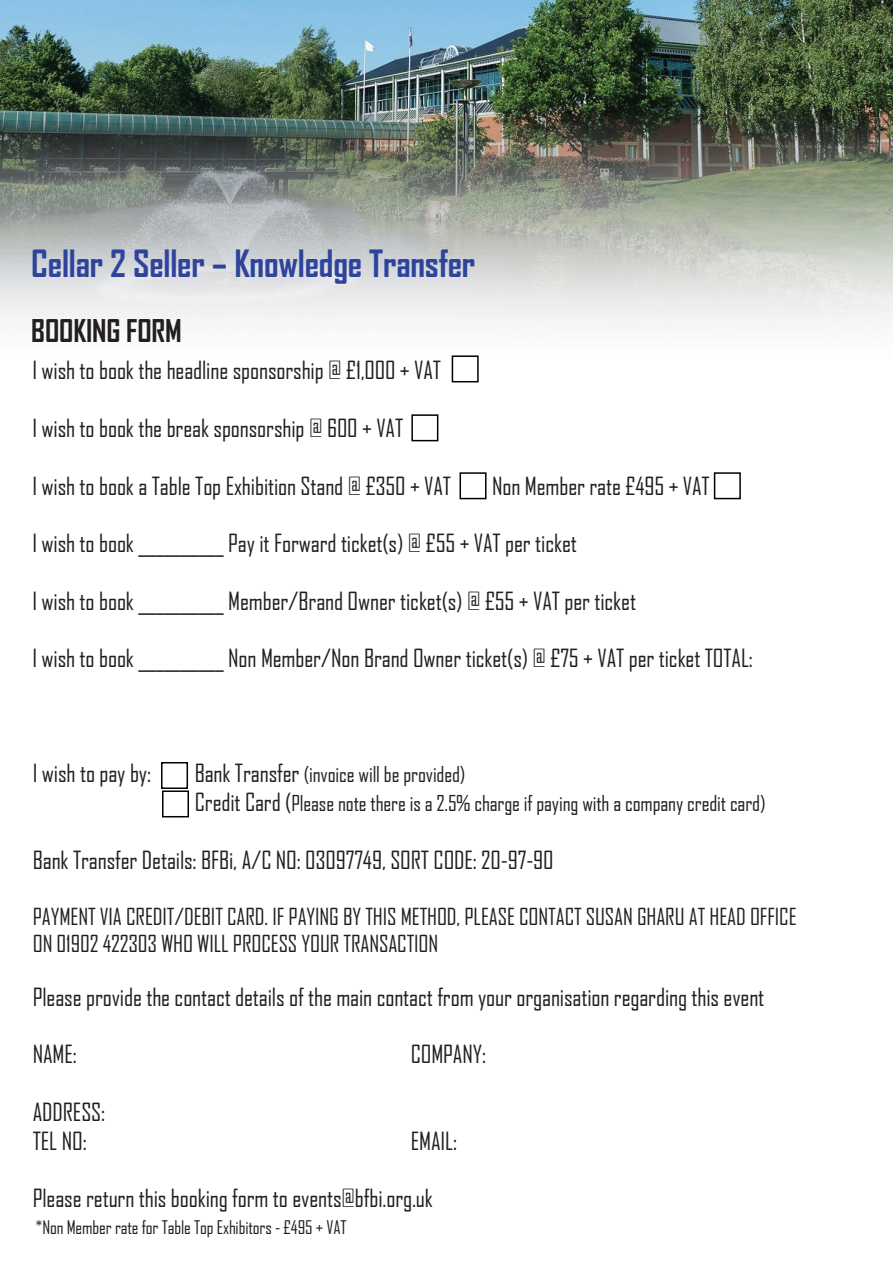
<style>
.page{position:relative;width:893px;height:1263px;background:#fff}
.page>*{position:absolute;margin:0;border:0;box-sizing:border-box;transform-origin:0 0}
.t1{font:700 36px "Agency FB";letter-spacing:-.005em;color:#2e449c}
.t2{font:700 30px "Agency FB";letter-spacing:-.005em;color:#231f20}
.t3{font:24px/28.8px "Agency FB";letter-spacing:-.005em;color:#231f20}
.t4{font:22.5px/27px "Agency FB";letter-spacing:-.005em;color:#231f20}
.t5{font:21px/28.8px "Agency FB";letter-spacing:-.005em;color:#231f20}
.t6{font:18px "Agency FB";letter-spacing:-.01em;color:#231f20}
.s1{font-size:24px}
</style>
<div class="page">
<img style="left:0;top:0;width:893px;height:101px">
<img style="left:0;top:101px;width:893px;height:282px">
<div style="left:452px;top:355px;width:27px;height:27px;background:#fff"></div>
<div style="left:452px;top:355px;width:27px;height:27px;border:2px solid #000"></div>
<div style="left:411px;top:414px;width:27px;height:27px;border:2px solid #000"></div>
<div style="left:459px;top:472px;width:27px;height:27px;border:2px solid #000"></div>
<div style="left:161px;top:762px;width:27px;height:27px;border:2px solid #000"></div>
<div style="left:162px;top:790px;width:27px;height:27px;border:2px solid #000"></div>
<div style="left:714px;top:472px;width:27px;height:27px;border:2px solid #000"></div>
<h1 class="t1" style="left:31px;top:248px;width:446px">Cellar 2 Seller – Knowledge Transfer</h1>
<p class="t2" style="left:31px;top:318px;width:152px">BOOKING FORM</p>
<p class="t3" style="left:32px;top:358px;width:410px">I wish to book the headline sponsorship @ £1,000 + VAT</p>
<p class="t3" style="left:32px;top:415px;width:372px">I wish to book the break sponsorship @ 600 + VAT</p>
<p class="t3" style="left:32px;top:473px;width:420px">I wish to book a Table Top Exhibition Stand @ £350 + VAT</p>
<p class="t3" style="left:492px;top:471px;width:219px">Non Member rate £495 + VAT</p>
<p class="t3" style="left:32px;top:531px;width:546px">I wish to book __________ Pay it Forward ticket(s) @ £55 + VAT per ticket</p>
<p class="t3" style="left:32px;top:588px;width:605px">I wish to book __________ Member/Brand Owner ticket(s) @ £55 + VAT per ticket</p>
<p class="t3" style="left:32px;top:646px;width:722px">I wish to book __________ Non Member/Non Brand Owner ticket(s) @ £75 + VAT per ticket TOTAL:</p>
<p class="t3" style="left:33px;top:761px;width:120px">I wish to pay by:</p>
<p class="t5" style="left:195px;top:762px;width:572px"><span class="s1">Bank Transfer</span> (invoice will be provided)<br><span class="s1">Credit Card (</span>Please note there is a 2.5% charge if paying with a company credit card)</p>
<p class="t3" style="left:33px;top:847px;width:522px">Bank Transfer Details: BFBi, A/C NO: 03097749, SORT CODE: 20-97-90</p>
<p class="t4" style="left:33px;top:904px;width:765px">PAYMENT VIA CREDIT/DEBIT CARD. IF PAYING BY THIS METHOD, PLEASE CONTACT SUSAN GHARU AT HEAD OFFICE<br>ON 01902 422303 WHO WILL PROCESS YOUR TRANSACTION</p>
<p class="t3" style="left:33px;top:984px;width:733px">Please provide the contact details of the main contact from your organisation regarding this event</p>
<p class="t3" style="left:33px;top:1042px;width:46px">NAME:</p>
<p class="t3" style="left:411px;top:1042px;width:77px">COMPANY:</p>
<p class="t3" style="left:33px;top:1099px;width:74px">ADDRESS:<br>TEL NO:</p>
<p class="t3" style="left:411px;top:1128px;width:48px">EMAIL:</p>
<p class="t3" style="left:33px;top:1186px;width:402px">Please return this booking form to events@bfbi.org.uk</p>
<p class="t6" style="left:35px;top:1216px;width:313px">*Non Member rate for Table Top Exhibitors - £495 + VAT</p>
</div>
